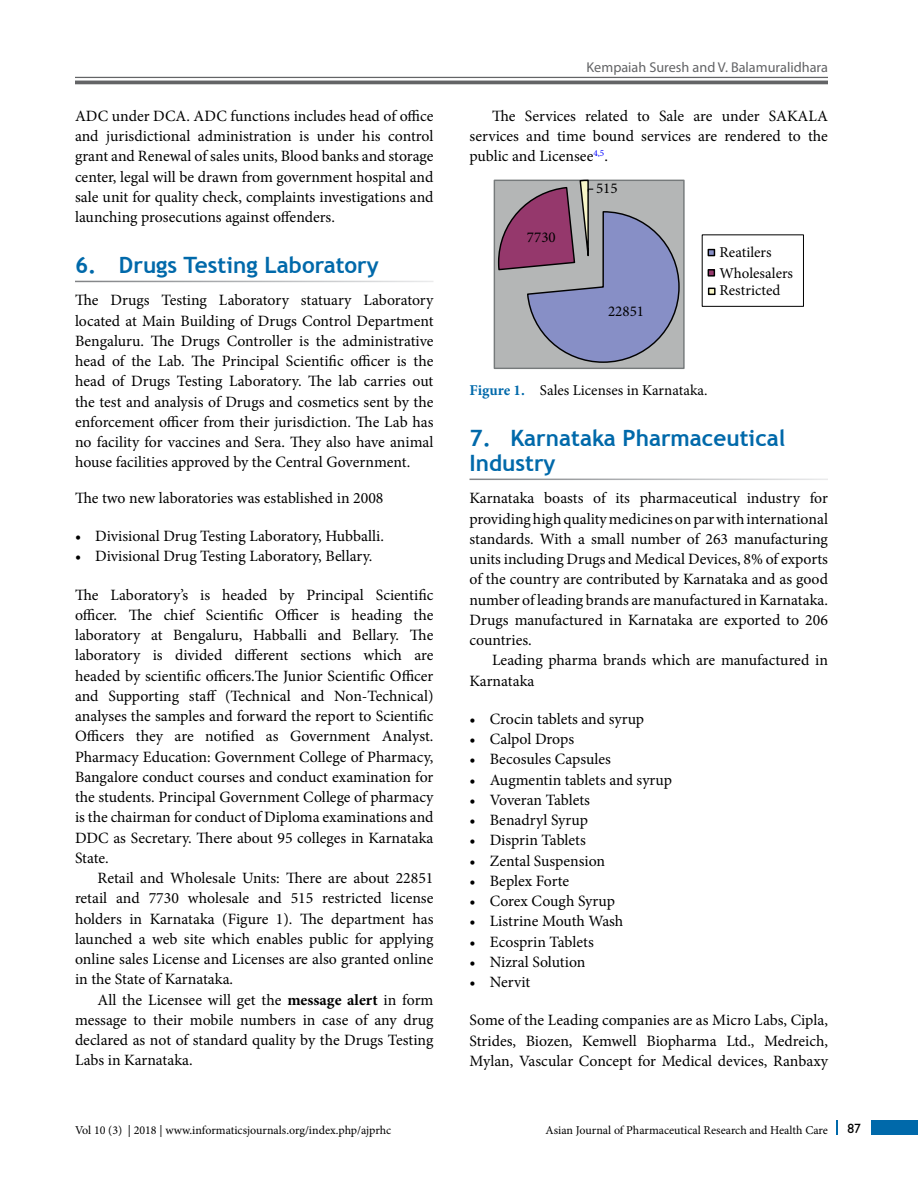
<style>
.page{position:relative;width:918px;height:1188px;background:#fff}
.page>*{position:absolute;margin:0;border:0;box-sizing:border-box;transform-origin:0 0}
.t1{font:700 22.5px/25.5px "Trebuchet MS";color:#0069aa}
.t2{font:15.75px/20.2px "Minion Pro";color:#000;text-align:justify}
.t3{font:15px/20.7px "Minion Pro";color:#000}
.t4{font:14.25px "Myriad Pro";color:#636466}
.t5{font:13.5px "Gill Sans";color:#000}
.t6{font:12px "Minion Pro";color:#000}
.s1{font-weight:700}
.s2{font-weight:700;color:#0069aa}
</style>
<div class="page">
<hr style="left:75px;top:77px;width:753px;height:1px;background:#636466">
<hr style="left:75px;top:81px;width:753px;height:3px;background:#636466">
<div style="left:872px;top:1120px;width:46px;height:15px;background:#0069aa"></div>
<svg style="left:836px;top:1120px;width:1px;height:15px"></svg>
<div style="left:494px;top:180px;width:190px;height:188px;background:#b4b6b6"></div>
<div style="left:494px;top:180px;width:191px;height:189px;border:1px solid #767a7b"></div>
<svg style="left:497px;top:180px;width:183px;height:183px"></svg>
<div style="left:702px;top:234px;width:102px;height:73px;border:1px solid #000"></div>
<div style="left:708px;top:249px;width:7px;height:7px;border:1px solid #000"></div>
<svg style="left:710px;top:271px;width:3px;height:4px"></svg>
<div style="left:708px;top:269px;width:7px;height:8px;border:1px solid #000"></div>
<svg style="left:710px;top:290px;width:4px;height:3px"></svg>
<div style="left:708px;top:288px;width:8px;height:7px;border:1px solid #000"></div>
<p class="t2" style="left:75px;top:106px;width:360px">ADC under DCA. ADC functions includes head of office and jurisdictional administration is under his control grant and Renewal of sales units, Blood banks and storage center, legal will be drawn from government hospital and sale unit for quality check, complaints investigations and launching prosecutions against offenders.</p>
<h1 class="t1" style="left:75px;top:252px;width:305px">6. Drugs Testing Laboratory</h1>
<p class="t2" style="left:75px;top:290px;width:360px">The Drugs Testing Laboratory statuary Laboratory located at Main Building of Drugs Control Department Bengaluru. The Drugs Controller is the administrative head of the Lab. The Principal Scientific officer is the head of Drugs Testing Laboratory. The lab carries out the test and analysis of Drugs and cosmetics sent by the enforcement officer from their jurisdiction. The Lab has no facility for vaccines and Sera. They also have animal house facilities approved by the Central Government.</p>
<p class="t2" style="left:75px;top:488px;width:310px">The two new laboratories was established in 2008</p>
<p class="t2" style="left:75px;top:526px;width:310px">• Divisional Drug Testing Laboratory, Hubballi.</p>
<p class="t2" style="left:75px;top:546px;width:299px">• Divisional Drug Testing Laboratory, Bellary.</p>
<p class="t2" style="left:75px;top:584px;width:360px">The Laboratory’s is headed by Principal Scientific officer. The chief Scientific Officer is heading the laboratory at Bengaluru, Habballi and Bellary. The laboratory is divided different sections which are headed by scientific officers.The Junior Scientific Officer and Supporting staff (Technical and Non-Technical) analyses the samples and forward the report to Scientific Officers they are notified as Government Analyst.<br>Pharmacy Education: Government College of Pharmacy, Bangalore conduct courses and conduct examination for the students. Principal Government College of pharmacy is the chairman for conduct of Diploma examinations and DDC as Secretary. There about 95 colleges in Karnataka State.</p>
<p class="t2" style="left:75px;top:868px;width:360px;text-indent:23px">Retail and Wholesale Units: There are about 22851 retail and 7730 wholesale and 515 restricted license holders in Karnataka (Figure 1). The department has launched a web site which enables public for applying online sales License and Licenses are also granted online in the State of Karnataka.</p>
<p class="t2" style="left:75px;top:990px;width:360px;text-indent:23px">All the Licensee will get the <span class="s1">message alert</span> in form message to their mobile numbers in case of any drug declared as not of standard quality by the Drugs Testing Labs in Karnataka.</p>
<p class="t4" style="left:587px;top:59px;width:243px">Kempaiah Suresh and V. Balamuralidhara</p>
<p class="t2" style="left:469px;top:106px;width:360px;text-indent:23px">The Services related to Sale are under SAKALA services and time bound services are rendered to the public and Licensee<sup>4,5</sup>.</p>
<p class="t3" style="left:527px;top:227px;width:30px">7730</p>
<p class="t3" style="left:596px;top:178px;width:23px">515</p>
<p class="t3" style="left:608px;top:300px;width:38px">22851</p>
<p class="t3" style="left:720px;top:242px;width:75px">Reatilers<br>Wholesalers</p>
<p class="t3" style="left:720px;top:280px;width:62px">Restricted</p>
<p class="t3" style="left:470px;top:380px;width:240px"><span class="s2">Figure 1.</span> Sales Licenses in Karnataka.</p>
<h1 class="t1" style="left:469px;top:425px;width:317px">7. Karnataka Pharmaceutical<br>Industry</h1>
<p class="t2" style="left:470px;top:488px;width:360px">Karnataka boasts of its pharmaceutical industry for providing high quality medicines on par with international standards. With a small number of 263 manufacturing units including Drugs and Medical Devices, 8% of exports of the country are contributed by Karnataka and as good number of leading brands are manufactured in Karnataka.<br>Drugs manufactured in Karnataka are exported to 206 countries.</p>
<p class="t2" style="left:470px;top:650px;width:360px;text-indent:23px">Leading pharma brands which are manufactured in<br>Karnataka</p>
<p class="t2" style="left:470px;top:709px;width:176px">• Crocin tablets and syrup</p>
<p class="t2" style="left:470px;top:729px;width:106px">• Calpol Drops</p>
<p class="t2" style="left:470px;top:749px;width:143px">• Becosules Capsules</p>
<p class="t2" style="left:470px;top:770px;width:204px">• Augmentin tablets and syrup</p>
<p class="t2" style="left:470px;top:790px;width:122px">• Voveran Tablets</p>
<p class="t2" style="left:470px;top:810px;width:120px">• Benadryl Syrup</p>
<p class="t2" style="left:470px;top:830px;width:118px">• Disprin Tablets</p>
<p class="t2" style="left:470px;top:851px;width:137px">• Zental Suspension</p>
<p class="t2" style="left:470px;top:871px;width:101px">• Beplex Forte</p>
<p class="t2" style="left:470px;top:891px;width:147px">• Corex Cough Syrup</p>
<p class="t2" style="left:470px;top:911px;width:155px">• Listrine Mouth Wash</p>
<p class="t2" style="left:470px;top:932px;width:126px">• Ecosprin Tablets</p>
<p class="t2" style="left:470px;top:952px;width:117px">• Nizral Solution</p>
<p class="t2" style="left:470px;top:972px;width:62px">• Nervit</p>
<p class="t2" style="left:470px;top:1010px;width:360px">Some of the Leading companies are as Micro Labs, Cipla, Strides, Biozen, Kemwell Biopharma Ltd., Medreich, Mylan, Vascular Concept for Medical devices, Ranbaxy</p>
<p class="t6" style="left:75px;top:1122px;width:318px">Vol 10 (3) | 2018 | www.informaticsjournals.org/index.php/ajprhc</p>
<p class="t6" style="left:546px;top:1122px;width:284px">Asian Journal of Pharmaceutical Research and Health Care</p>
<p class="t5" style="left:848px;top:1120px;width:15px">87</p>
</div>
